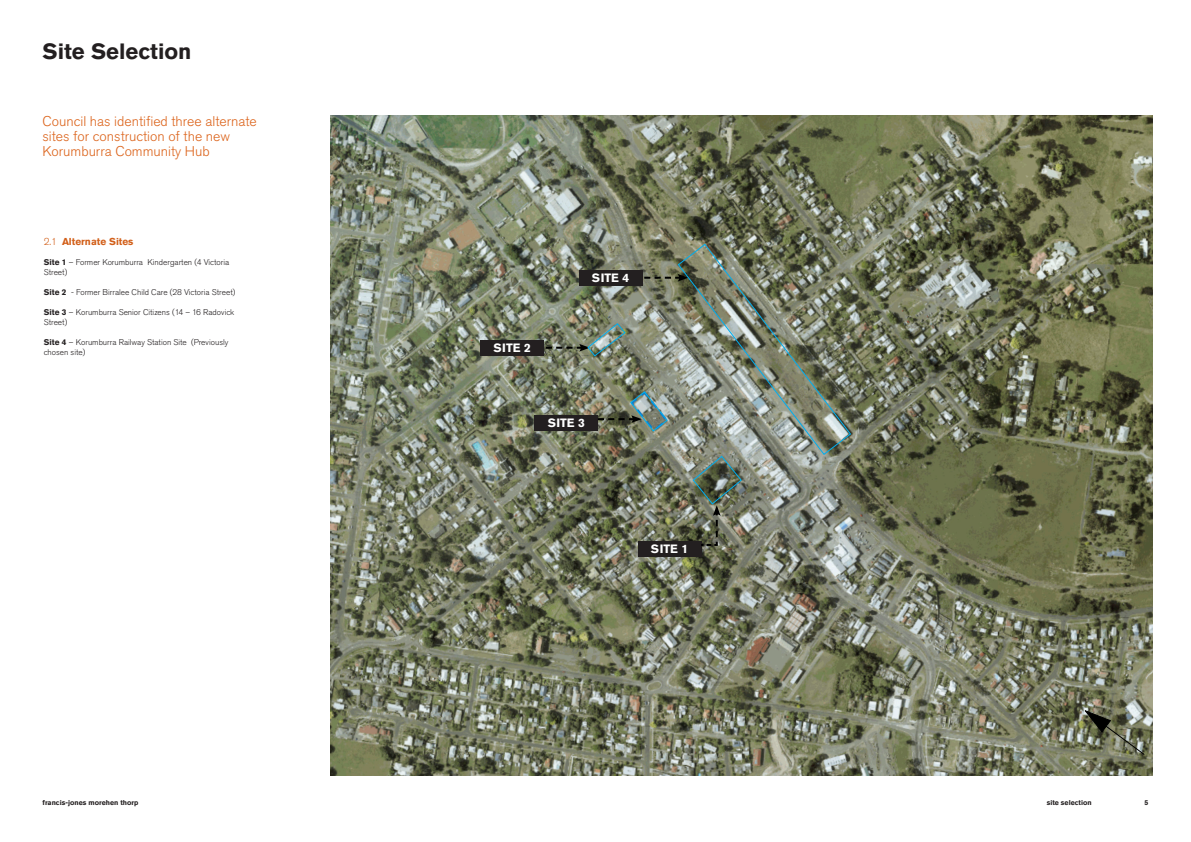
<style>
.page{position:relative;width:1191px;height:842px;background:#fff}
.page>*{position:absolute;margin:0;border:0;box-sizing:border-box;transform-origin:0 0}
.Heading_1_-_Section{font:700 22px "Studio";color:#231f20}
.Call_out{font:14px/15px "Studio";color:#dc641c}
.t1{font:700 12px "Studio";color:#fff}
.t2{font:700 10px "Studio";color:#d25f19}
.Body{font:8.2px/10px "Studio";color:#231f20}
.t3{font:700 7px "Studio";color:#231f20}
.s1{font-weight:400}
.s2{font-weight:700}
</style>
<div class="page">
<img style="left:330px;top:115px;width:822px;height:660px">
<svg style="left:1085px;top:710px;width:59px;height:45px;background:#6c6f5b"></svg>
<div style="left:480px;top:340px;width:64px;height:15px;background:#231f20"></div>
<div style="left:535px;top:415px;width:63px;height:15px;background:#231f20"></div>
<div style="left:638px;top:541px;width:63px;height:15px;background:#231f20"></div>
<svg style="left:546px;top:243px;width:306px;height:304px;background:#7a806f"></svg>
<p class="Heading_1_-_Section" style="left:43px;top:37px;width:150px">Site Selection</p>
<p class="Call_out" style="left:43px;top:113px;width:216px">Council has identified three alternate sites for construction of the new<br>Korumburra Community Hub</p>
<p class="t2" style="left:44px;top:235px;width:91px"><span class="s1">2.1</span> Alternate Sites</p>
<p class="Body" style="left:44px;top:257px;width:187px"><span class="s2">Site 1</span> – Former Korumburra Kindergarten (4 Victoria<br>Street)</p>
<p class="Body" style="left:44px;top:287px;width:193px"><span class="s2">Site 2</span> - Former Birralee Child Care (28 Victoria Street)</p>
<p class="Body" style="left:44px;top:307px;width:192px"><span class="s2">Site 3</span> – Korumburra Senior Citizens (14 – 16 Radovick<br>Street)</p>
<p class="Body" style="left:44px;top:337px;width:186px"><span class="s2">Site 4</span> – Korumburra Railway Station Site (Previously chosen site)</p>
<p class="t1" style="left:493px;top:340px;width:39px">SITE 2</p>
<p class="t1" style="left:592px;top:270px;width:39px">SITE 4</p>
<p class="t1" style="left:547px;top:415px;width:39px">SITE 3</p>
<p class="t1" style="left:651px;top:541px;width:39px">SITE 1</p>
<p class="t3" style="left:43px;top:798px;width:97px">francis-jones morehen thorp</p>
<p class="t3" style="left:1046px;top:798px;width:47px">site selection</p>
<p class="t3" style="left:1144px;top:798px;width:5px">5</p>
</div>
